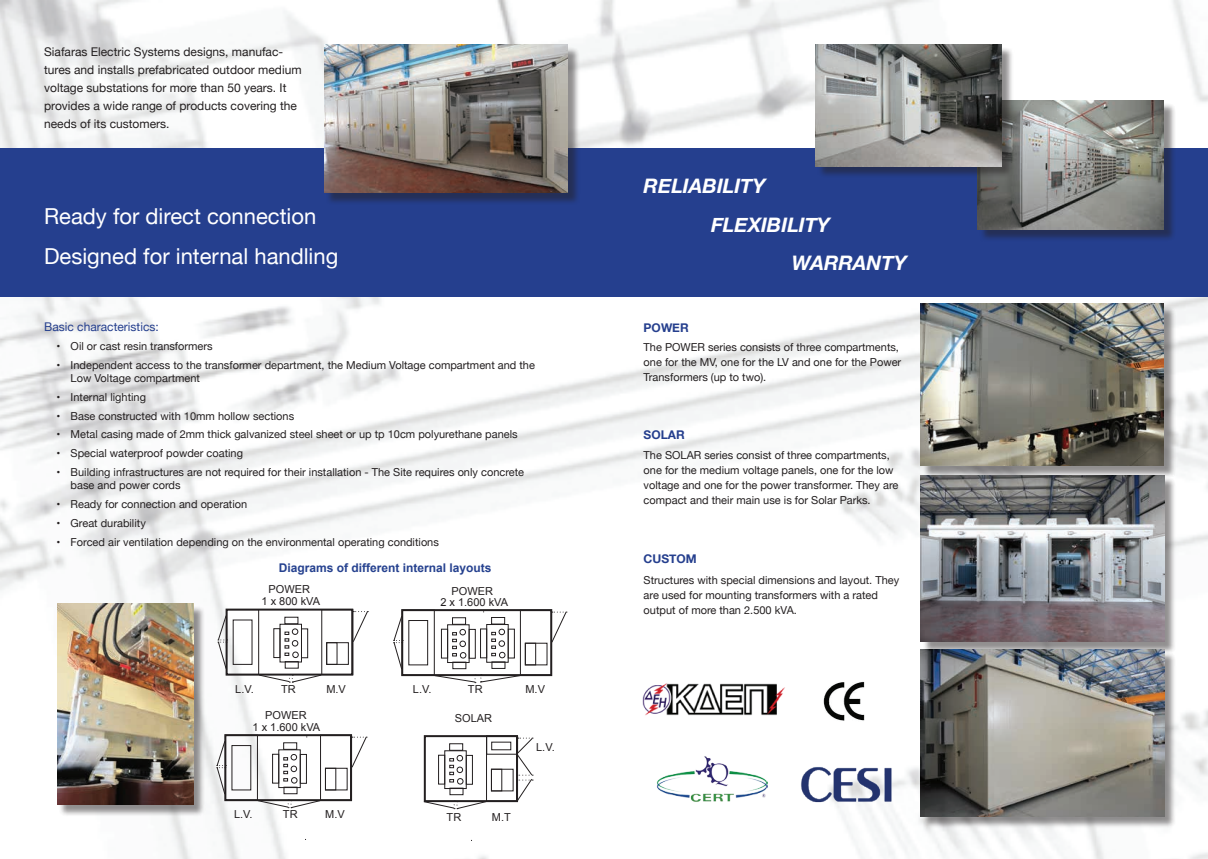
<style>
.page{position:relative;width:1208px;height:859px;background:#fff}
.page>*{position:absolute;margin:0;border:0;box-sizing:border-box;transform-origin:0 0}
.t1{font:22px/40.7px "Helvetica Neue";color:#fff}
.t2{font:italic 700 20px "Helvetica Neue";color:#fff}
.t3{font:12px/18px "Helvetica Neue";color:#231f20}
.t4{font:700 12px "Arial";color:#25418f}
.t5{font:12px "Helvetica Neue";color:#253f8e}
.t6{font:700 12px "Helvetica Neue";color:#253f8e}
.t7{font:11px/15px "Helvetica Neue";color:#231f20}
.t8{font:11px "Arial";color:#231f20}
</style>
<div class="page">
<img style="left:0;top:0;width:1208px;height:859px">
<div style="left:0;top:148px;width:1208px;height:149px;background:#253f8e"></div>
<div style="left:326px;top:46px;width:254px;height:159px;background:#231f20;opacity:.5"></div>
<img style="left:324px;top:45px;width:244px;height:148px">
<div style="left:226px;top:609px;width:33px;height:66px;border:1px solid #231f20"></div>
<div style="left:321px;top:609px;width:32px;height:66px;border:1px solid #231f20"></div>
<div style="left:279px;top:624px;width:23px;height:38px;border:1px solid #231f20"></div>
<div style="left:285px;top:661px;width:14px;height:8px;border:1px solid #231f20"></div>
<div style="left:301px;top:628px;width:7px;height:30px;border:1px solid #231f20"></div>
<div style="left:273px;top:628px;width:7px;height:30px;border:1px solid #231f20"></div>
<div style="left:284px;top:617px;width:14px;height:7px;border:1px solid #231f20"></div>
<div style="left:292px;top:628px;width:6px;height:7px;border:1px solid #231f20;border-radius:50%"></div>
<div style="left:292px;top:651px;width:7px;height:7px;border:1px solid #231f20;border-radius:50%"></div>
<svg style="left:284px;top:632px;width:14px;height:24px"></svg>
<div style="left:326px;top:642px;width:23px;height:23px;border:1px solid #231f20"></div>
<div style="left:326px;top:642px;width:11px;height:23px;border:1px solid #231f20"></div>
<svg style="left:352px;top:610px;width:17px;height:33px"></svg>
<svg style="left:217px;top:614px;width:10px;height:56px"></svg>
<svg style="left:258px;top:674px;width:64px;height:9px"></svg>
<div style="left:224px;top:734px;width:128px;height:67px;border:2px solid #231f20"></div>
<div style="left:225px;top:735px;width:33px;height:66px;border:1px solid #231f20"></div>
<div style="left:320px;top:735px;width:32px;height:66px;border:1px solid #231f20"></div>
<div style="left:278px;top:749px;width:23px;height:39px;border:1px solid #231f20"></div>
<div style="left:283px;top:787px;width:14px;height:7px;border:1px solid #231f20"></div>
<div style="left:300px;top:754px;width:7px;height:30px;border:1px solid #231f20"></div>
<div style="left:272px;top:754px;width:7px;height:30px;border:1px solid #231f20"></div>
<div style="left:283px;top:742px;width:14px;height:8px;border:1px solid #231f20"></div>
<div style="left:291px;top:777px;width:6px;height:7px;border:1px solid #231f20;border-radius:50%"></div>
<svg style="left:283px;top:754px;width:14px;height:27px"></svg>
<div style="left:325px;top:768px;width:11px;height:22px;border:1px solid #231f20"></div>
<svg style="left:351px;top:736px;width:16px;height:32px"></svg>
<svg style="left:216px;top:740px;width:10px;height:55px"></svg>
<svg style="left:257px;top:799px;width:64px;height:10px"></svg>
<div style="left:401px;top:609px;width:151px;height:67px;border:2px solid #231f20"></div>
<div style="left:402px;top:610px;width:33px;height:66px;border:1px solid #231f20"></div>
<div style="left:520px;top:610px;width:32px;height:66px;border:1px solid #231f20"></div>
<div style="left:408px;top:620px;width:20px;height:45px;border:1px solid #231f20"></div>
<div style="left:447px;top:624px;width:22px;height:39px;border:1px solid #231f20"></div>
<div style="left:452px;top:662px;width:14px;height:7px;border:1px solid #231f20"></div>
<div style="left:468px;top:629px;width:8px;height:30px;border:1px solid #231f20"></div>
<div style="left:441px;top:629px;width:7px;height:29px;border:1px solid #231f20"></div>
<div style="left:452px;top:617px;width:14px;height:8px;border:1px solid #231f20"></div>
<div style="left:459px;top:629px;width:7px;height:6px;border:1px solid #231f20;border-radius:50%"></div>
<svg style="left:452px;top:632px;width:14px;height:26px"></svg>
<div style="left:525px;top:643px;width:11px;height:22px;border:1px solid #231f20"></div>
<svg style="left:550px;top:611px;width:17px;height:32px"></svg>
<svg style="left:393px;top:615px;width:10px;height:55px"></svg>
<svg style="left:433px;top:674px;width:88px;height:9px"></svg>
<div style="left:486px;top:624px;width:23px;height:39px;border:1px solid #231f20"></div>
<div style="left:491px;top:661px;width:14px;height:8px;border:1px solid #231f20"></div>
<div style="left:508px;top:629px;width:7px;height:29px;border:1px solid #231f20"></div>
<div style="left:480px;top:628px;width:7px;height:30px;border:1px solid #231f20"></div>
<div style="left:491px;top:617px;width:14px;height:7px;border:1px solid #231f20"></div>
<div style="left:498px;top:629px;width:7px;height:6px;border:1px solid #231f20;border-radius:50%"></div>
<svg style="left:491px;top:632px;width:14px;height:26px"></svg>
<div style="left:424px;top:735px;width:94px;height:67px;border:2px solid #231f20"></div>
<div style="left:486px;top:736px;width:32px;height:66px;border:1px solid #231f20"></div>
<div style="left:444px;top:750px;width:23px;height:39px;border:1px solid #231f20"></div>
<div style="left:449px;top:788px;width:14px;height:7px;border:1px solid #231f20"></div>
<div style="left:466px;top:755px;width:7px;height:30px;border:1px solid #231f20"></div>
<div style="left:438px;top:755px;width:7px;height:29px;border:1px solid #231f20"></div>
<div style="left:449px;top:743px;width:14px;height:8px;border:1px solid #231f20"></div>
<div style="left:456px;top:755px;width:7px;height:6px;border:1px solid #231f20;border-radius:50%"></div>
<svg style="left:449px;top:758px;width:14px;height:26px"></svg>
<div style="left:491px;top:769px;width:11px;height:22px;border:1px solid #231f20"></div>
<svg style="left:423px;top:800px;width:64px;height:10px"></svg>
<div style="left:486px;top:736px;width:32px;height:19px;border:1px solid #231f20"></div>
<svg style="left:516px;top:737px;width:17px;height:65px"></svg>
<div style="left:58px;top:605px;width:148px;height:212px;background:#231f20;opacity:.5"></div>
<img style="left:57px;top:604px;width:136px;height:200px">
<div style="left:979px;top:102px;width:196px;height:139px;background:#231f20;opacity:.5"></div>
<img style="left:977px;top:101px;width:186px;height:128px">
<div style="left:922px;top:477px;width:254px;height:177px;background:#231f20;opacity:.5"></div>
<img style="left:920px;top:475px;width:244px;height:167px">
<div style="left:922px;top:651px;width:254px;height:178px;background:#231f20;opacity:.5"></div>
<img style="left:920px;top:650px;width:244px;height:166px">
<img style="left:797px;top:761px;width:97px;height:44px">
<div style="left:817px;top:46px;width:197px;height:132px;background:#231f20;opacity:.5"></div>
<img style="left:815px;top:45px;width:187px;height:121px">
<div style="left:922px;top:305px;width:254px;height:173px;background:#231f20;opacity:.5"></div>
<img style="left:920px;top:304px;width:243px;height:162px">
<img style="left:816px;top:680px;width:55px;height:48px">
<img style="left:640px;top:680px;width:147px;height:38px">
<img style="left:655px;top:755px;width:112px;height:48px">
<p class="t3" style="left:44px;top:43px;width:259px">Siafaras Electric Systems designs, manufac&shy;tures and installs prefabricated outdoor medium voltage substations for more than 50 years. It provides a wide range of products covering the needs of its customers.</p>
<h1 class="t1" style="left:44px;top:197px;width:296px">Ready for direct connection<br>Designed for internal handling</h1>
<p class="t5" style="left:44px;top:318px;width:116px">Basic characteristics:</p>
<p class="t7" style="left:56px;top:339px;width:158px">• Oil or cast resin transformers</p>
<p class="t7" style="left:71px;top:359px;width:466px;line-height:13.2px;text-indent:-14px">• Independent access to the transformer department, the Medium Voltage compartment and the<br>Low Voltage compartment</p>
<p class="t7" style="left:56px;top:390px;width:91px">• Internal lighting</p>
<p class="t7" style="left:56px;top:409px;width:239px">• Base constructed with 10mm hollow sections</p>
<p class="t7" style="left:56px;top:428px;width:463px">• Metal casing made of 2mm thick galvanized steel sheet or up tp 10cm polyurethane panels</p>
<p class="t7" style="left:56px;top:446px;width:188px">• Special waterproof powder coating</p>
<p class="t7" style="left:71px;top:466px;width:455px;line-height:13.2px;text-indent:-14px">• Building infrastructures are not required for their installation - The Site requires only concrete base and power cords</p>
<p class="t7" style="left:56px;top:497px;width:192px">• Ready for connection and operation</p>
<p class="t7" style="left:56px;top:516px;width:91px">• Great durability</p>
<p class="t7" style="left:56px;top:535px;width:384px">• Forced air ventilation depending on the environmental operating conditions</p>
<p class="t4" style="left:279px;top:559px;width:214px">Diagrams of different internal layouts</p>
<p class="t8" style="left:261px;top:594px;width:60px">1 x 800 kVA</p>
<p class="t8" style="left:268px;top:581px;width:43px">POWER</p>
<p class="t8" style="left:451px;top:583px;width:43px">POWER</p>
<p class="t8" style="left:440px;top:595px;width:69px">2 x 1.600 kVA</p>
<p class="t8" style="left:235px;top:682px;width:20px">L.V.</p>
<p class="t8" style="left:281px;top:682px;width:16px">TR</p>
<p class="t8" style="left:326px;top:682px;width:21px">Μ.V</p>
<p class="t8" style="left:252px;top:720px;width:69px">1 x 1.600 kVA</p>
<p class="t8" style="left:265px;top:708px;width:43px">POWER</p>
<p class="t8" style="left:234px;top:807px;width:20px">L.V.</p>
<p class="t8" style="left:283px;top:807px;width:16px">TR</p>
<p class="t8" style="left:325px;top:807px;width:21px">Μ.V</p>
<p class="t8" style="left:413px;top:682px;width:20px">L.V.</p>
<p class="t8" style="left:468px;top:682px;width:16px">TR</p>
<p class="t8" style="left:525px;top:682px;width:21px">Μ.V</p>
<p class="t8" style="left:455px;top:711px;width:39px">SOLAR</p>
<p class="t8" style="left:447px;top:810px;width:16px">TR</p>
<p class="t8" style="left:492px;top:810px;width:20px">Μ.Τ</p>
<p class="t8" style="left:536px;top:740px;width:20px">L.V.</p>
<h2 class="t2" style="left:643px;top:170px;width:123px">RELIABILITY</h2>
<h2 class="t2" style="left:711px;top:209px;width:120px">FLEXIBILITY</h2>
<h2 class="t2" style="left:792px;top:247px;width:116px">WARRANTY</h2>
<p class="t6" style="left:643px;top:318px;width:47px">POWER</p>
<p class="t7" style="left:643px;top:341px;width:259px">The POWER series consists of three compartments, one for the MV, one for the LV and one for the Power<br>Transformers (up to two).</p>
<p class="t6" style="left:643px;top:425px;width:43px">SOLAR</p>
<p class="t7" style="left:643px;top:448px;width:256px">The SOLAR series consist of three compartments, one for the medium voltage panels, one for the low voltage and one for the power transformer. They are compact and their main use is for Solar Parks.</p>
<p class="t6" style="left:643px;top:549px;width:55px">CUSTOM</p>
<p class="t7" style="left:643px;top:573px;width:257px">Structures with special dimensions and layout. They are used for mounting transformers with a rated output of more than 2.500 kVA.</p>
</div>
